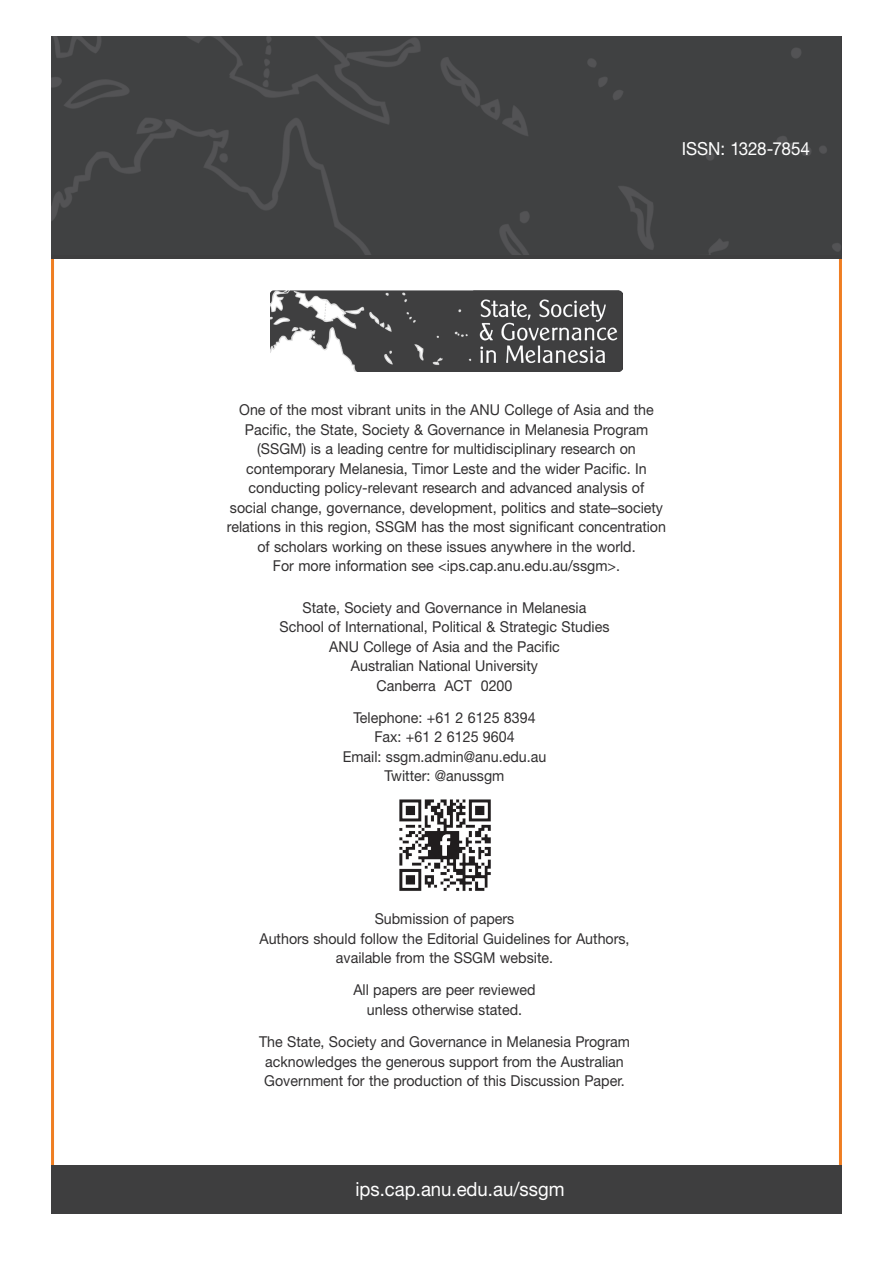
<style>
.page{position:relative;width:893px;height:1263px;background:#fff}
.page>*{position:absolute;margin:0;border:0;box-sizing:border-box;transform-origin:0 0}
.t1{font:19.5px "Helvetica Neue LT Std";color:#fff;scale:.95 1}
.t2{font:18px "Helvetica Neue LT Std";letter-spacing:-.005em;color:#fff;scale:.95 1}
.t3{font:15px/19.5px "Helvetica Neue LT Std";color:#312f30;text-align:center;scale:.95 1}
</style>
<div class="page">
<div style="left:51px;top:1165px;width:791px;height:49px;background:#3e3e3f"></div>
<div style="left:51px;top:37px;width:791px;height:222px;background:#3e3e3f"></div>
<img style="left:51px;top:37px;width:790px;height:217px">
<img style="left:270px;top:290px;width:352px;height:82px">
<img style="left:399px;top:799px;width:92px;height:92px">
<p class="t2" style="left:682px;top:137px;width:137px">ISSN: 1328-7854</p>
<p class="t3" style="left:227px;top:400px;width:464px">One of the most vibrant units in the ANU College of Asia and the Pacific, the State, Society &amp; Governance in Melanesia Program (SSGM) is a leading centre for multidisciplinary research on contemporary Melanesia, Timor Leste and the wider Pacific. In conducting policy-relevant research and advanced analysis of<br>social change, governance, development, politics and state–society relations in this region, SSGM has the most significant concentration of scholars working on these issues anywhere in the world.<br>For more information see &lt;ips.cap.anu.edu.au/ssgm&gt;.</p>
<p class="t3" style="left:280px;top:597px;width:349px">State, Society and Governance in Melanesia School of International, Political &amp; Strategic Studies ANU College of Asia and the Pacific<br>Australian National University<br>Canberra ACT 0200</p>
<p class="t3" style="left:343px;top:707px;width:216px">Telephone: +61 2 6125 8394<br>Fax: +61 2 6125 9604<br>Email: ssgm.admin@anu.edu.au<br>Twitter: @anussgm</p>
<p class="t3" style="left:259px;top:909px;width:391px">Submission of papers<br>Authors should follow the Editorial Guidelines for Authors, available from the SSGM website.</p>
<p class="t3" style="left:353px;top:980px;width:193px">All papers are peer reviewed unless otherwise stated.</p>
<p class="t3" style="left:259px;top:1032px;width:392px">The State, Society and Governance in Melanesia Program acknowledges the generous support from the Australian<br>Government for the production of this Discussion Paper.</p>
<h1 class="t1" style="left:355px;top:1177px;width:221px">ips.cap.anu.edu.au/ssgm</h1>
</div>
